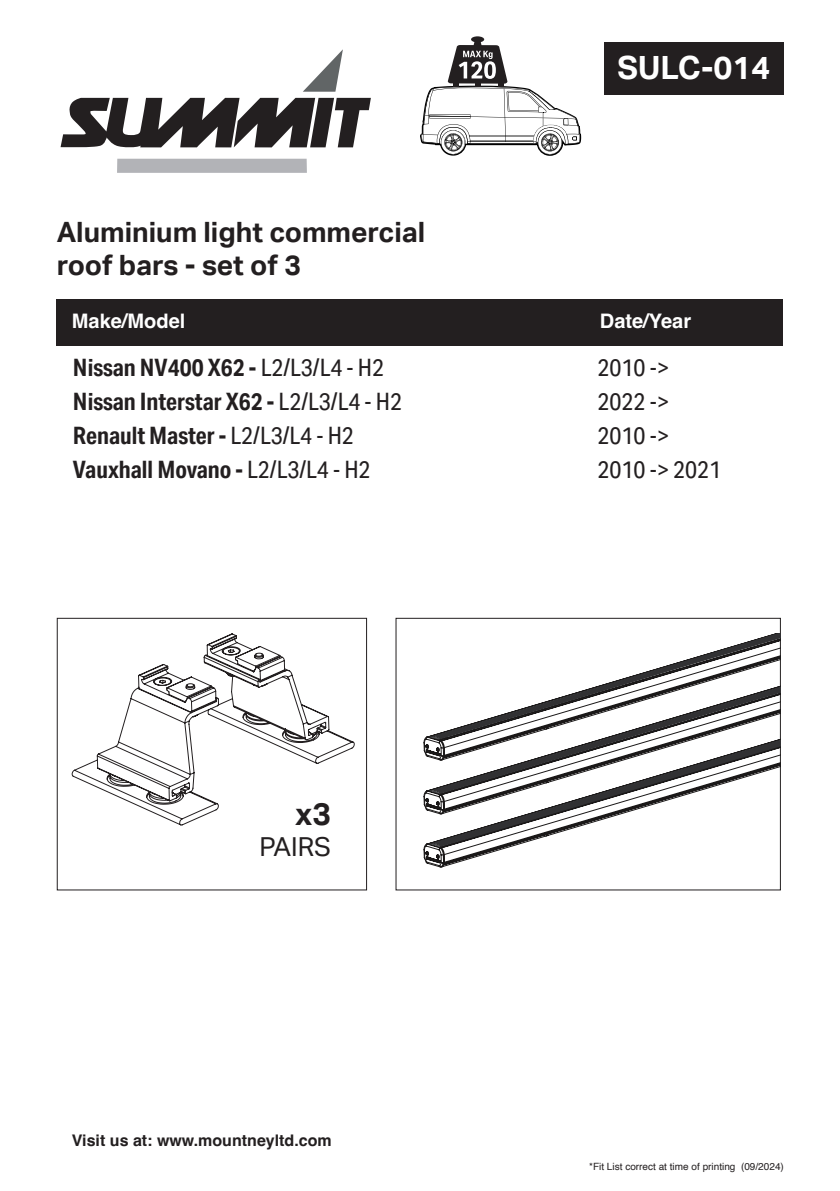
<style>
.page{position:relative;width:840px;height:1191px;background:#fff}
.page>*{position:absolute;margin:0;border:0;box-sizing:border-box;transform-origin:0 0}
.t1{font:700 32px "Aktiv Grotesk";color:#fff}
.t2{font:700 31.4px "Aktiv Grotesk";color:#231f20}
.t3{font:700 28px/33.6px "Aktiv Grotesk";color:#231f20}
.t4{font:26.2px "Aktiv Grotesk";color:#231f20}
.t5{font:700 24px "Aktiv Grotesk Cd";color:#231f20}
.t6{font:24px "Aktiv Grotesk Cd";color:#231f20}
.t7{font:700 20px "Helvetica";color:#fff}
.t8{font:700 16px "Helvetica";color:#231f20}
.t9{font:10px "Helvetica";color:#231f20}
.s1{font-weight:400}
</style>
<div class="page">
<div style="left:57px;top:299px;width:725px;height:47px;background:#231f20"></div>
<div style="left:604px;top:42px;width:179px;height:52px;background:#231f20"></div>
<svg style="left:303px;top:49px;width:40px;height:43px"></svg>
<svg style="left:61px;top:98px;width:309px;height:50px"></svg>
<div style="left:117px;top:159px;width:190px;height:14px;background:#b2b3b7"></div>
<svg style="left:420px;top:36px;width:161px;height:120px"></svg>
<div style="left:57px;top:618px;width:310px;height:272px;border:1px solid #231f20"></div>
<div style="left:395px;top:618px;width:385px;height:272px;border:1px solid #231f20"></div>
<svg style="left:439px;top:846px;width:341px;height:34px"></svg>
<svg style="left:423px;top:633px;width:357px;height:125px"></svg>
<svg style="left:432px;top:646px;width:348px;height:53px"></svg>
<svg style="left:423px;top:789px;width:9px;height:23px"></svg>
<svg style="left:432px;top:699px;width:348px;height:147px"></svg>
<svg style="left:423px;top:842px;width:22px;height:25px"></svg>
<svg style="left:72px;top:633px;width:282px;height:192px"></svg>
<p class="t3" style="left:57px;top:215px;width:370px">Aluminium light commercial roof bars - set of 3</p>
<p class="t1" style="left:617px;top:49px;width:154px">SULC-014</p>
<p class="t7" style="left:72px;top:309px;width:115px">Make/Model</p>
<p class="t7" style="left:599px;top:309px;width:93px">Date/Year</p>
<p class="t5" style="left:73px;top:354px;width:312px">Nissan NV400 X62 - <span class="s1">L2/L3/L4 - H2</span></p>
<p class="t6" style="left:597px;top:354px;width:73px">2010 -&gt;</p>
<p class="t5" style="left:73px;top:388px;width:330px">Nissan Interstar X62 - <span class="s1">L2/L3/L4 - H2</span></p>
<p class="t6" style="left:597px;top:388px;width:73px">2022 -&gt;</p>
<p class="t5" style="left:73px;top:422px;width:282px">Renault Master - <span class="s1">L2/L3/L4 - H2</span></p>
<p class="t6" style="left:597px;top:422px;width:73px">2010 -&gt;</p>
<p class="t5" style="left:73px;top:456px;width:299px">Vauxhall Movano - <span class="s1">L2/L3/L4 - H2</span></p>
<p class="t6" style="left:597px;top:456px;width:125px">2010 -&gt; 2021</p>
<p class="t2" style="left:295px;top:795px;width:37px">x3</p>
<p class="t4" style="left:259px;top:831px;width:73px">PAIRS</p>
<p class="t8" style="left:72px;top:1130px;width:261px">Visit us at: www.mountneyltd.com</p>
<p class="t9" style="left:589px;top:1158px;width:196px">*Fit List correct at time of printing (09/2024)</p>
</div>
